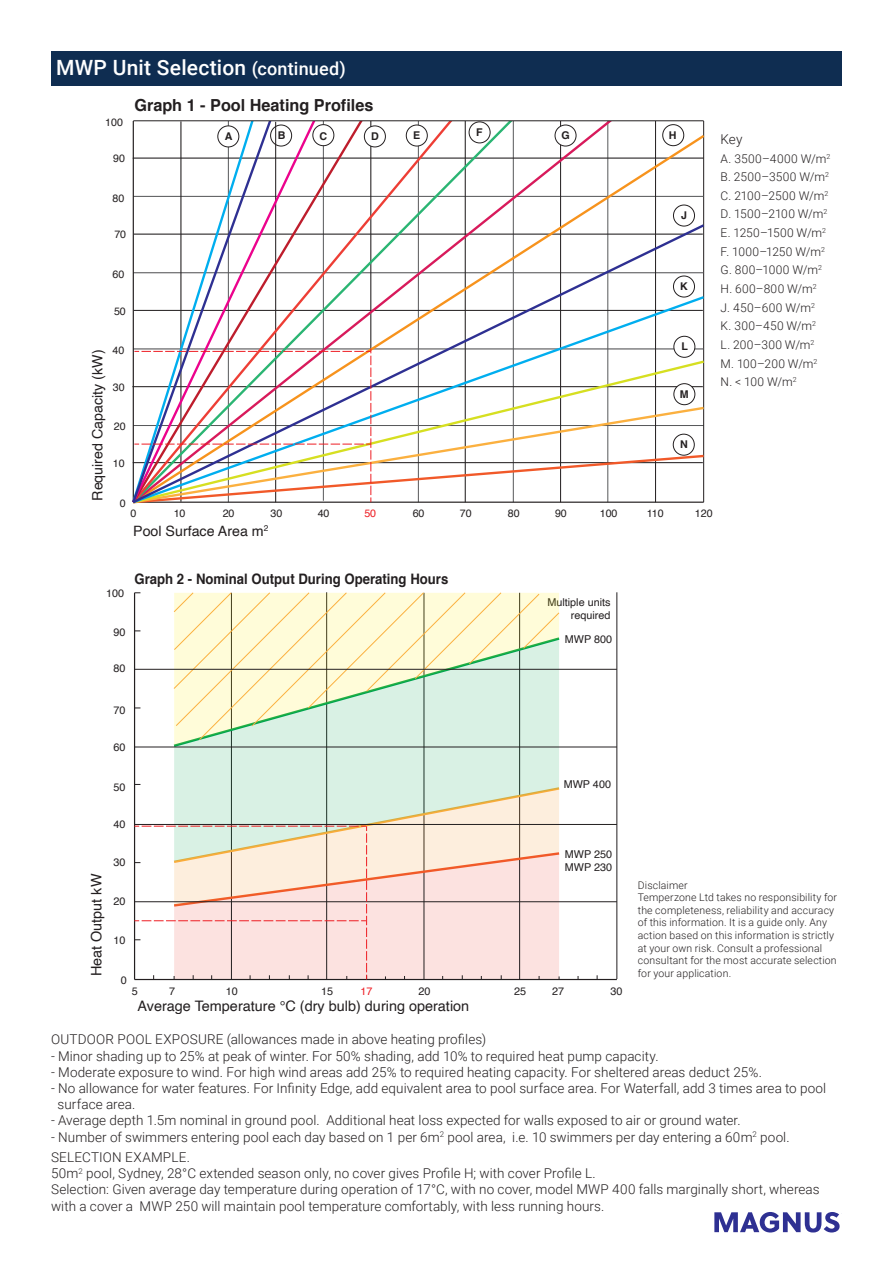
<style>
.page{position:relative;width:893px;height:1263px;background:#fff}
.page>*{position:absolute;margin:0;border:0;box-sizing:border-box;transform-origin:0 0}
.Table_of_Contents{font:500 21px "Roboto";letter-spacing:.01em;color:#fff}
.t1{font:700 16.65px "Helvetica";color:#231f20}
.t2{font:14.4px "Helvetica";color:#231f20}
.t3{font:700 14.4px "Helvetica";color:#231f20;scale:.91 1}
.t4{font:14.25px "Helvetica";color:#231f20}
.Body_copy{font:300 13.5px/16.2px "Roboto";letter-spacing:.005em;color:#231f20}
.Body_copy-2{font:300 12px "Roboto";letter-spacing:.03em;color:#231f20}
.t5{font:10.8px/13px "Helvetica";color:#231f20}
.t6{font:10.8px "Helvetica";color:#ee1d23}
.t7{font:10.65px "Helvetica";color:#231f20}
.t8{font:700 10.65px "Helvetica";color:#231f20}
.t9{font:10.65px "Helvetica";color:#ee1d23}
.Body_copy-3{font:300 10.5px/12.6px "Roboto";letter-spacing:.015em;color:#231f20}
.s1{font-size:18px}
</style>
<div class="page">
<svg style="left:500px;top:122px;width:141px;height:100px"></svg>
<svg style="left:425px;top:122px;width:75px;height:100px"></svg>
<svg style="left:355px;top:122px;width:70px;height:100px"></svg>
<svg style="left:130px;top:85px;width:225px;height:137px"></svg>
<div style="left:218px;top:126px;width:21px;height:21px;background:#fff;border-radius:50%"></div>
<div style="left:217px;top:126px;width:22px;height:21px;border:1px solid #231f20;border-radius:50%"></div>
<div style="left:270px;top:125px;width:22px;height:21px;border:1px solid #231f20;border-radius:50%"></div>
<div style="left:673px;top:205px;width:22px;height:21px;border:1px solid #231f20;border-radius:50%"></div>
<div style="left:662px;top:124px;width:22px;height:22px;border:1px solid #231f20;border-radius:50%"></div>
<div style="left:555px;top:125px;width:21px;height:21px;background:#fff;border-radius:50%"></div>
<div style="left:555px;top:125px;width:21px;height:21px;border:1px solid #231f20;border-radius:50%"></div>
<div style="left:469px;top:122px;width:21px;height:21px;border:1px solid #231f20;border-radius:50%"></div>
<div style="left:406px;top:125px;width:21px;height:21px;background:#fff;border-radius:50%"></div>
<div style="left:406px;top:125px;width:22px;height:21px;border:1px solid #231f20;border-radius:50%"></div>
<div style="left:364px;top:126px;width:21px;height:21px;background:#fff;border-radius:50%"></div>
<div style="left:364px;top:126px;width:22px;height:21px;border:1px solid #231f20;border-radius:50%"></div>
<svg style="left:132px;top:222px;width:573px;height:127px"></svg>
<div style="left:313px;top:125px;width:21px;height:21px;background:#fff;border-radius:50%"></div>
<div style="left:313px;top:124px;width:21px;height:22px;border:1px solid #231f20;border-radius:50%"></div>
<div style="left:131px;top:68px;width:581px;height:53px;background:#fff"></div>
<hr style="left:133px;top:121px;width:571px;height:1px;background:#231f20">
<svg style="left:132px;top:349px;width:573px;height:155px"></svg>
<hr style="left:134px;top:593px;width:1px;height:386px;background:#231f20">
<hr style="left:135px;top:979px;width:482px;height:1px;background:#231f20">
<hr style="left:617px;top:592px;width:1px;height:387px;background:#231f20">
<div style="left:174px;top:749px;width:385px;height:35px;background:#d9f1e4"></div>
<svg style="left:171px;top:592px;width:391px;height:157px"></svg>
<hr style="left:135px;top:669px;width:482px;height:1px;background:#231f20">
<hr style="left:135px;top:747px;width:482px;height:1px;background:#231f20">
<hr style="left:135px;top:901px;width:482px;height:1px;background:#231f20">
<hr style="left:135px;top:824px;width:482px;height:1px;background:#231f20">
<svg style="left:134px;top:784px;width:428px;height:195px"></svg>
<div style="left:51px;top:51px;width:791px;height:34px;background:#0f2d51"></div>
<svg style="left:714px;top:1212px;width:128px;height:20px"></svg>
<p class="Table_of_Contents" style="left:56px;top:52px;width:291px">MWP Unit Selection <span class="s1">(continued)</span></p>
<p class="t7" style="left:105px;top:114px;width:19px">100</p>
<p class="t7" style="left:113px;top:150px;width:13px">90</p>
<p class="t7" style="left:113px;top:190px;width:13px">80</p>
<p class="t7" style="left:114px;top:226px;width:13px">70</p>
<p class="t7" style="left:113px;top:266px;width:13px">60</p>
<p class="t7" style="left:114px;top:303px;width:13px">50</p>
<p class="t7" style="left:113px;top:342px;width:13px">40</p>
<p class="t7" style="left:113px;top:379px;width:13px">30</p>
<p class="t7" style="left:114px;top:418px;width:13px">20</p>
<p class="t4" style="left:86px;top:501px;width:153px;rotate:-90deg">Required Capacity (kW)</p>
<p class="t7" style="left:113px;top:455px;width:13px">10</p>
<p class="t7" style="left:120px;top:495px;width:7px">0</p>
<p class="t1" style="left:134px;top:92px;width:241px">Graph 1 - Pool Heating Profiles</p>
<p class="t8" style="left:225px;top:128px;width:9px">A</p>
<p class="t8" style="left:278px;top:127px;width:9px">B</p>
<p class="t8" style="left:476px;top:123px;width:8px">F</p>
<p class="t8" style="left:669px;top:126px;width:9px">H</p>
<p class="t8" style="left:319px;top:127px;width:9px">C</p>
<p class="t8" style="left:413px;top:127px;width:9px">E</p>
<p class="t8" style="left:561px;top:127px;width:10px">G</p>
<p class="t8" style="left:371px;top:128px;width:9px">D</p>
<p class="t8" style="left:681px;top:207px;width:7px">J</p>
<p class="t8" style="left:680px;top:278px;width:9px">K</p>
<p class="t8" style="left:681px;top:338px;width:8px">L</p>
<p class="t8" style="left:680px;top:386px;width:10px">M</p>
<p class="t8" style="left:680px;top:436px;width:9px">N</p>
<p class="t7" style="left:131px;top:505px;width:7px">0</p>
<p class="t7" style="left:223px;top:505px;width:13px">20</p>
<p class="t7" style="left:318px;top:505px;width:13px">40</p>
<p class="t7" style="left:413px;top:505px;width:13px">60</p>
<p class="t7" style="left:508px;top:505px;width:13px">80</p>
<p class="t7" style="left:600px;top:505px;width:19px">100</p>
<p class="t7" style="left:174px;top:505px;width:13px">10</p>
<p class="t7" style="left:271px;top:505px;width:13px">30</p>
<p class="t7" style="left:460px;top:505px;width:13px">70</p>
<p class="t7" style="left:555px;top:505px;width:13px">90</p>
<p class="t7" style="left:647px;top:505px;width:19px">110</p>
<p class="t9" style="left:364px;top:505px;width:13px">50</p>
<p class="t7" style="left:695px;top:505px;width:19px">120</p>
<p class="t4" style="left:133px;top:520px;width:137px">Pool Surface Area m<sup>2</sup></p>
<p class="Body_copy" style="left:721px;top:130px;width:23px">Key</p>
<p class="Body_copy-2" style="left:721px;top:150px;width:111px">A. 3500–4000 W/m<sup>2</sup></p>
<p class="Body_copy-2" style="left:721px;top:168px;width:110px">B. 2500–3500 W/m<sup>2</sup></p>
<p class="Body_copy-2" style="left:721px;top:187px;width:109px">C. 2100–2500 W/m<sup>2</sup></p>
<p class="Body_copy-2" style="left:721px;top:206px;width:108px">D. 1500–2100 W/m<sup>2</sup></p>
<p class="Body_copy-2" style="left:721px;top:224px;width:107px">E. 1250–1500 W/m<sup>2</sup></p>
<p class="Body_copy-2" style="left:721px;top:243px;width:106px">F. 1000–1250 W/m<sup>2</sup></p>
<p class="Body_copy-2" style="left:721px;top:262px;width:103px">G. 800–1000 W/m<sup>2</sup></p>
<p class="Body_copy-2" style="left:721px;top:280px;width:98px">H. 600–800 W/m<sup>2</sup></p>
<p class="Body_copy-2" style="left:721px;top:299px;width:96px">J. 450–600 W/m<sup>2</sup></p>
<p class="Body_copy-2" style="left:721px;top:318px;width:97px">K. 300–450 W/m<sup>2</sup></p>
<p class="Body_copy-2" style="left:721px;top:336px;width:95px">L. 200–300 W/m<sup>2</sup></p>
<p class="Body_copy-2" style="left:721px;top:355px;width:98px">M. 100–200 W/m<sup>2</sup></p>
<p class="Body_copy-2" style="left:721px;top:374px;width:77px">N. &lt; 100 W/m<sup>2</sup></p>
<p class="t3" style="left:135px;top:567px;width:346px">Graph 2 - Nominal Output During Operating Hours</p>
<p class="t5" style="left:106px;top:587px;width:20px">100</p>
<p class="t5" style="left:114px;top:626px;width:14px">90</p>
<p class="t5" style="left:114px;top:662px;width:14px">80</p>
<p class="t5" style="left:114px;top:704px;width:14px">70</p>
<p class="t5" style="left:114px;top:740px;width:14px">60</p>
<p class="t5" style="left:114px;top:781px;width:14px">50</p>
<p class="t5" style="left:114px;top:818px;width:14px">40</p>
<p class="t5" style="left:114px;top:855px;width:14px">30</p>
<p class="t5" style="left:114px;top:895px;width:14px">20</p>
<p class="t5" style="left:114px;top:934px;width:14px">10</p>
<p class="t5" style="left:121px;top:974px;width:8px">0</p>
<p class="t2" style="left:85px;top:976px;width:104px;rotate:-90deg">Heat Output kW</p>
<p class="t5" style="left:547px;top:595px;width:65px;text-align:right">Multiple units required</p>
<p class="t5" style="left:565px;top:633px;width:49px">MWP 800</p>
<p class="t5" style="left:564px;top:778px;width:49px">MWP 400</p>
<p class="t5" style="left:565px;top:848px;width:49px">MWP 250<br>MWP 230</p>
<p class="t5" style="left:132px;top:984px;width:8px">5</p>
<p class="t5" style="left:226px;top:984px;width:14px">10</p>
<p class="t5" style="left:321px;top:984px;width:14px">15</p>
<p class="t5" style="left:418px;top:984px;width:14px">20</p>
<p class="t5" style="left:514px;top:984px;width:14px">25</p>
<p class="t5" style="left:611px;top:984px;width:14px">30</p>
<p class="t5" style="left:169px;top:984px;width:8px">7</p>
<p class="t6" style="left:360px;top:982px;width:14px">17</p>
<p class="t5" style="left:552px;top:984px;width:14px">27</p>
<p class="t2" style="left:137px;top:995px;width:333px">Average Temperature °C (dry bulb) during operation</p>
<p class="Body_copy-3" style="left:638px;top:878px;width:51px">Disclaimer</p>
<p class="Body_copy-3" style="left:638px;top:891px;width:201px">Temperzone Ltd takes no responsibility for the completeness, reliability and accuracy of this information. It is a guide only. Any action based on this information is strictly at your own risk. Consult a professional consultant for the most accurate selection for your application.</p>
<p class="Body_copy" style="left:51px;top:1031px;width:437px">OUTDOOR POOL EXPOSURE (allowances made in above heating profiles)</p>
<p class="Body_copy" style="left:51px;top:1047px;width:609px">- Minor shading up to 25% at peak of winter. For 50% shading, add 10% to required heat pump capacity.</p>
<p class="Body_copy" style="left:51px;top:1063px;width:712px">- Moderate exposure to wind. For high wind areas add 25% to required heating capacity. For sheltered areas deduct 25%.</p>
<p class="Body_copy" style="left:58px;top:1079px;width:770px;text-indent:-7px">- No allowance for water features. For Infinity Edge, add equivalent area to pool surface area. For Waterfall, add 3 times area to pool surface area.</p>
<p class="Body_copy" style="left:51px;top:1112px;width:691px">- Average depth 1.5m nominal in ground pool. Additional heat loss expected for walls exposed to air or ground water.</p>
<p class="Body_copy" style="left:51px;top:1128px;width:740px">- Number of swimmers entering pool each day based on 1 per 6m<sup>2</sup> pool area, i.e. 10 swimmers per day entering a 60m<sup>2</sup> pool.</p>
<p class="Body_copy" style="left:51px;top:1148px;width:140px">SELECTION EXAMPLE.</p>
<p class="Body_copy" style="left:51px;top:1165px;width:546px">50m<sup>2</sup> pool, Sydney, 28°C extended season only, no cover gives Profile H; with cover Profile L.</p>
<p class="Body_copy" style="left:51px;top:1181px;width:770px">Selection: Given average day temperature during operation of 17°C, with no cover, model MWP 400 falls marginally short, whereas with a cover a MWP 250 will maintain pool temperature comfortably, with less running hours.</p>
</div>
